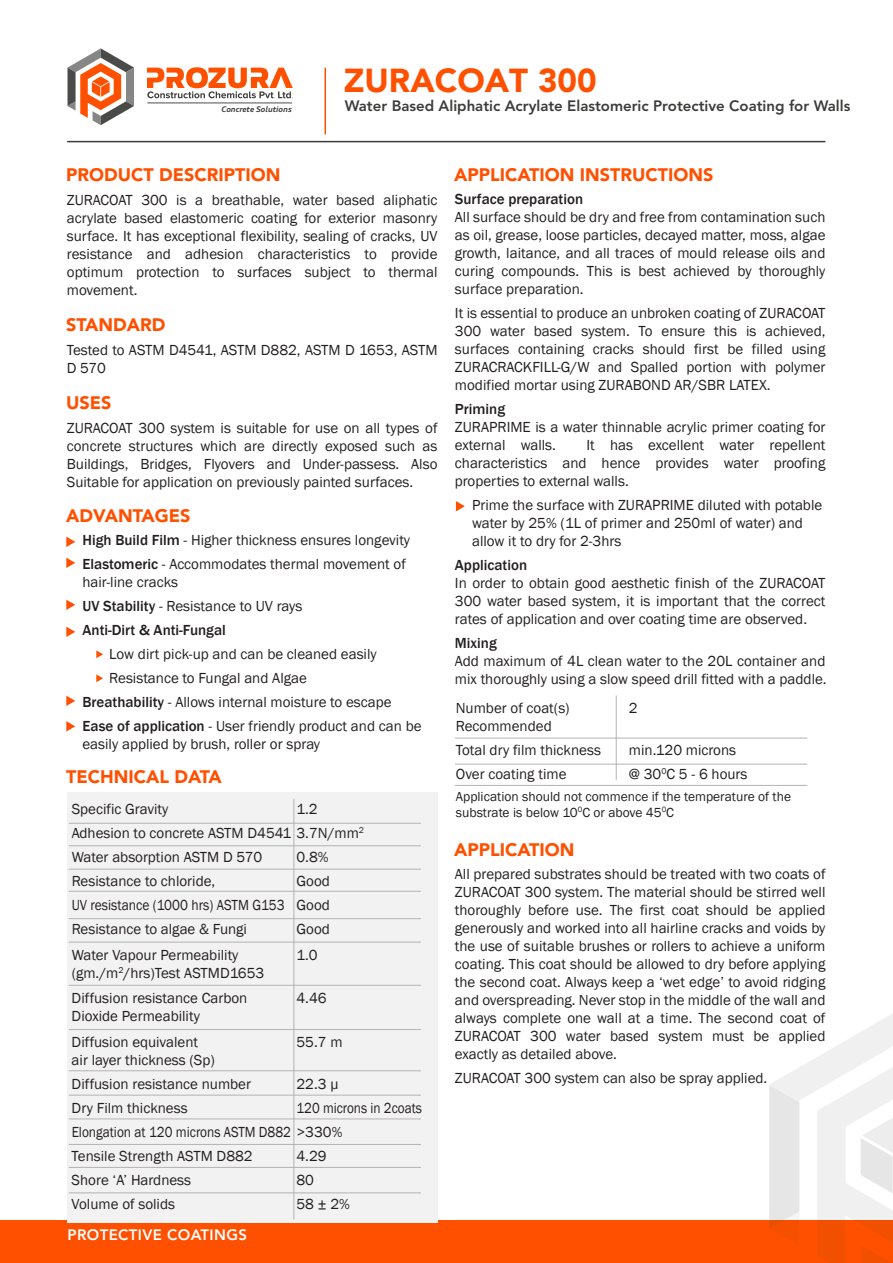
<style>
.page{position:relative;width:893px;height:1263px;background:#fff}
.page>*{position:absolute;margin:0;border:0;box-sizing:border-box;transform-origin:0 0}
.t1{font:900 33px "Avenir LT Std";color:#ff5000}
.t2{font:900 18px "Avenir LT Std";color:#ff5000}
.t3{font:15px/18px "Franklin Gothic";color:#231f20}
.t4{font:15px/24px "Franklin Gothic";color:#231f20;scale:.88 1}
.t5{font:800 15px "Avenir";color:#3c3c3b}
.t6{font:500 15px "Franklin Gothic";color:#231f20}
.t7{font:800 15px "Avenir LT Std";letter-spacing:.025em;color:#fff}
.t8{font:13.5px/16.2px "Franklin Gothic";color:#231f20}
.t9{font:italic 700 7.65px "Audi Type";color:#3c3c3b}
.s1{font-weight:500}
</style>
<div class="page">
<svg style="left:769px;top:1014px;width:124px;height:206px"></svg>
<hr style="left:67px;top:141px;width:758px;height:1px;background:#3c3c3b">
<div style="left:0;top:1220px;width:893px;height:43px;background:#ff5000"></div>
<svg style="left:147px;top:67px;width:146px;height:31px"></svg>
<hr style="left:147px;top:103px;width:145px;height:1px;background:#4e4c4f">
<svg style="left:68px;top:48px;width:66px;height:77px"></svg>
<hr style="left:325px;top:68px;width:1px;height:66px;background:#ff5000">
<svg style="left:66px;top:537px;width:9px;height:10px"></svg>
<svg style="left:66px;top:600px;width:9px;height:10px"></svg>
<svg style="left:66px;top:627px;width:9px;height:10px"></svg>
<svg style="left:66px;top:696px;width:9px;height:10px"></svg>
<svg style="left:96px;top:650px;width:7px;height:8px"></svg>
<svg style="left:96px;top:674px;width:7px;height:8px"></svg>
<svg style="left:66px;top:721px;width:9px;height:10px"></svg>
<svg style="left:66px;top:558px;width:9px;height:10px"></svg>
<svg style="left:456px;top:501px;width:9px;height:10px"></svg>
<div style="left:67px;top:792px;width:370px;height:430px;background:#f3f2f2"></div>
<hr style="left:69px;top:823px;width:352px;height:1px;background:#b3b3b3">
<hr style="left:455px;top:738px;width:352px;height:1px;background:#b3b3b3">
<hr style="left:455px;top:764px;width:352px;height:1px;background:#b3b3b3">
<hr style="left:455px;top:785px;width:352px;height:1px;background:#b3b3b3">
<hr style="left:69px;top:845px;width:352px;height:1px;background:#b3b3b3">
<hr style="left:69px;top:869px;width:352px;height:1px;background:#b3b3b3">
<hr style="left:69px;top:891px;width:352px;height:1px;background:#b3b3b3">
<hr style="left:69px;top:918px;width:352px;height:1px;background:#b3b3b3">
<hr style="left:69px;top:942px;width:352px;height:1px;background:#b3b3b3">
<hr style="left:69px;top:1029px;width:352px;height:1px;background:#b3b3b3">
<hr style="left:69px;top:1070px;width:352px;height:1px;background:#b3b3b3">
<hr style="left:69px;top:1095px;width:352px;height:1px;background:#b3b3b3">
<hr style="left:69px;top:1118px;width:352px;height:1px;background:#b3b3b3">
<hr style="left:69px;top:1144px;width:352px;height:1px;background:#b3b3b3">
<hr style="left:69px;top:1167px;width:352px;height:1px;background:#b3b3b3">
<hr style="left:69px;top:1192px;width:352px;height:1px;background:#b3b3b3">
<hr style="left:69px;top:985px;width:352px;height:1px;background:#b3b3b3">
<hr style="left:293px;top:799px;width:1px;height:420px;background:#b3b3b3">
<hr style="left:616px;top:695px;width:1px;height:85px;background:#b3b3b3">
<p class="t9" style="left:222px;top:105px;width:72px">Concrete Solutions</p>
<p class="t2" style="left:66px;top:164px;width:216px">PRODUCT DESCRIPTION</p>
<h1 class="t1" style="left:344px;top:61px;width:254px">ZURACOAT 300</h1>
<p class="t5" style="left:345px;top:97px;width:507px">Water Based Aliphatic Acrylate Elastomeric Protective Coating for Walls</p>
<p class="t2" style="left:454px;top:164px;width:261px">APPLICATION INSTRUCTIONS</p>
<p class="t3" style="left:67px;top:191px;width:372px;text-align:justify">ZURACOAT 300 is a breathable, water based aliphatic acrylate based elastomeric coating for exterior masonry surface. It has exceptional flexibility, sealing of cracks, UV resistance and adhesion characteristics to provide optimum protection to surfaces subject to thermal movement.</p>
<p class="t2" style="left:66px;top:314px;width:101px">STANDARD</p>
<p class="t3" style="left:67px;top:341px;width:372px">Tested to ASTM D4541, ASTM D882, ASTM D 1653, ASTM<br>D 570</p>
<p class="t2" style="left:66px;top:392px;width:47px">USES</p>
<p class="t3" style="left:67px;top:419px;width:372px;text-align:justify">ZURACOAT 300 system is suitable for use on all types of concrete structures which are directly exposed such as Buildings, Bridges, Flyovers and Under-passess. Also Suitable for application on previously painted surfaces.</p>
<p class="t2" style="left:66px;top:505px;width:126px">ADVANTAGES</p>
<p class="t3" style="left:82px;top:529px;width:329px;line-height:24px"><span class="s1">High Build Film</span> - Higher thickness ensures longevity<br><span class="s1">Elastomeric</span> - Accommodates thermal movement of</p>
<p class="t3" style="left:82px;top:571px;width:221px;line-height:24px">hair-line cracks<br><span class="s1">UV Stability</span> - Resistance to UV rays<br><span class="s1">Anti-Dirt &amp; Anti-Fungal</span></p>
<p class="t3" style="left:109px;top:646px;width:269px">Low dirt pick-up and can be cleaned easily</p>
<p class="t3" style="left:109px;top:670px;width:199px">Resistance to Fungal and Algae</p>
<p class="t3" style="left:82px;top:694px;width:311px"><span class="s1">Breathability</span> - Allows internal moisture to escape</p>
<p class="t3" style="left:82px;top:718px;width:341px"><span class="s1">Ease of application</span> - User friendly product and can be</p>
<p class="t3" style="left:82px;top:736px;width:239px">easily applied by brush, roller or spray</p>
<p class="t2" style="left:66px;top:766px;width:157px">TECHNICAL DATA</p>
<p class="t3" style="left:72px;top:800px;width:98px">Specific Gravity</p>
<p class="t3" style="left:72px;top:797px;width:294px;line-height:24px;text-indent:225px">1.2<br>Adhesion to concrete ASTM D4541 3.7N/mm<sup>2<br></sup>Water absorption ASTM D 570</p>
<p class="t3" style="left:297px;top:848px;width:34px">0.8%</p>
<p class="t3" style="left:72px;top:869px;width:260px;line-height:24px;text-align:justify;text-indent:225px">Good UV resistance (1000 hrs) ASTM G153 Good Resistance to algae &amp; Fungi</p>
<p class="t3" style="left:72px;top:872px;width:145px">Resistance to chloride,</p>
<p class="t3" style="left:297px;top:920px;width:35px">Good</p>
<p class="t3" style="left:72px;top:946px;width:168px">Water Vapour Permeability</p>
<p class="t3" style="left:297px;top:946px;width:23px">1.0</p>
<p class="t3" style="left:72px;top:960px;width:194px;line-height:25.5px">(gm./m<sup>2</sup>/hrs)Test ASTMD1653<br>Diffusion resistance Carbon</p>
<p class="t3" style="left:296px;top:989px;width:32px">4.46</p>
<p class="t3" style="left:72px;top:1004px;width:130px;line-height:25.5px">Dioxide Permeability<br>Diffusion equivalent</p>
<p class="t3" style="left:72px;top:1048px;width:181px;line-height:24px">air layer thickness (Sp)<br>Diffusion resistance number</p>
<p class="t3" style="left:296px;top:1033px;width:48px">55.7 m</p>
<p class="t3" style="left:296px;top:1075px;width:43px">22.3 μ</p>
<p class="t4" style="left:72px;top:1096px;width:399px;text-indent:225px">120 microns in 2coats<br>Elongation at 120 microns ASTM D882 &gt;330%<br>Tensile Strength ASTM D882</p>
<p class="t3" style="left:72px;top:1099px;width:118px">Dry Film thickness</p>
<p class="t3" style="left:296px;top:1147px;width:32px">4.29</p>
<p class="t3" style="left:72px;top:1171px;width:121px">Shore ‘A’ Hardness</p>
<p class="t3" style="left:296px;top:1171px;width:19px">80</p>
<p class="t3" style="left:72px;top:1195px;width:105px">Volume of solids</p>
<p class="t3" style="left:296px;top:1195px;width:55px">58 ± 2%</p>
<p class="t7" style="left:68px;top:1225px;width:181px">PROTECTIVE COATINGS</p>
<p class="t6" style="left:455px;top:190px;width:130px">Surface preparation</p>
<p class="t3" style="left:455px;top:208px;width:372px;text-align:justify">All surface should be dry and free from contamination such as oil, grease, loose particles, decayed matter, moss, algae growth, laitance, and all traces of mould release oils and curing compounds. This is best achieved by thoroughly surface preparation.</p>
<p class="t3" style="left:455px;top:304px;width:372px;text-align:justify">It is essential to produce an unbroken coating of ZURACOAT 300 water based system. To ensure this is achieved, surfaces containing cracks should first be filled using ZURACRACKFILL-G/W and Spalled portion with polymer modified mortar using ZURABOND AR/SBR LATEX.</p>
<p class="t6" style="left:455px;top:400px;width:52px">Priming</p>
<p class="t3" style="left:455px;top:418px;width:372px">ZURAPRIME is a water thinnable acrylic primer coating for external walls.</p>
<p class="t3" style="left:455px;top:436px;width:372px;text-align:justify;text-indent:132px">It has excellent water repellent characteristics and hence provides water proofing properties to external walls.</p>
<p class="t3" style="left:472px;top:496px;width:352px">Prime the surface with ZURAPRIME diluted with potable water by 25% (1L of primer and 250ml of water) and allow it to dry for 2-3hrs</p>
<p class="t6" style="left:455px;top:556px;width:74px">Application</p>
<p class="t3" style="left:455px;top:574px;width:372px;text-align:justify">In order to obtain good aesthetic finish of the ZURACOAT 300 water based system, it is important that the correct rates of application and over coating time are observed.</p>
<p class="t6" style="left:455px;top:634px;width:43px">Mixing</p>
<p class="t3" style="left:455px;top:652px;width:373px">Add maximum of 4L clean water to the 20L container and mix thoroughly using a slow speed drill fitted with a paddle.</p>
<p class="t3" style="left:456px;top:699px;width:115px">Number of coat(s)</p>
<p class="t3" style="left:629px;top:699px;width:10px">2</p>
<p class="t3" style="left:456px;top:714px;width:147px;line-height:24px">Recommended<br>Total dry film thickness</p>
<p class="t3" style="left:629px;top:741px;width:109px">min.120 microns</p>
<p class="t3" style="left:456px;top:765px;width:112px">Over coating time</p>
<p class="t3" style="left:629px;top:765px;width:120px">@ 30<sup>0</sup>C 5 - 6 hours</p>
<p class="t8" style="left:456px;top:788px;width:337px">Application should not commence if the temperature of the substrate is below 10<sup>0</sup>C or above 45<sup>0</sup>C</p>
<p class="t2" style="left:454px;top:839px;width:122px">APPLICATION</p>
<p class="t3" style="left:455px;top:865px;width:372px;text-align:justify">All prepared substrates should be treated with two coats of ZURACOAT 300 system. The material should be stirred well thoroughly before use. The first coat should be applied generously and worked into all hairline cracks and voids by the use of suitable brushes or rollers to achieve a uniform coating. This coat should be allowed to dry before applying the second coat. Always keep a ‘wet edge’ to avoid ridging and overspreading. Never stop in the middle of the wall and always complete one wall at a time. The second coat of ZURACOAT 300 water based system must be applied exactly as detailed above.</p>
<p class="t3" style="left:455px;top:1069px;width:314px">ZURACOAT 300 system can also be spray applied.</p>
</div>
